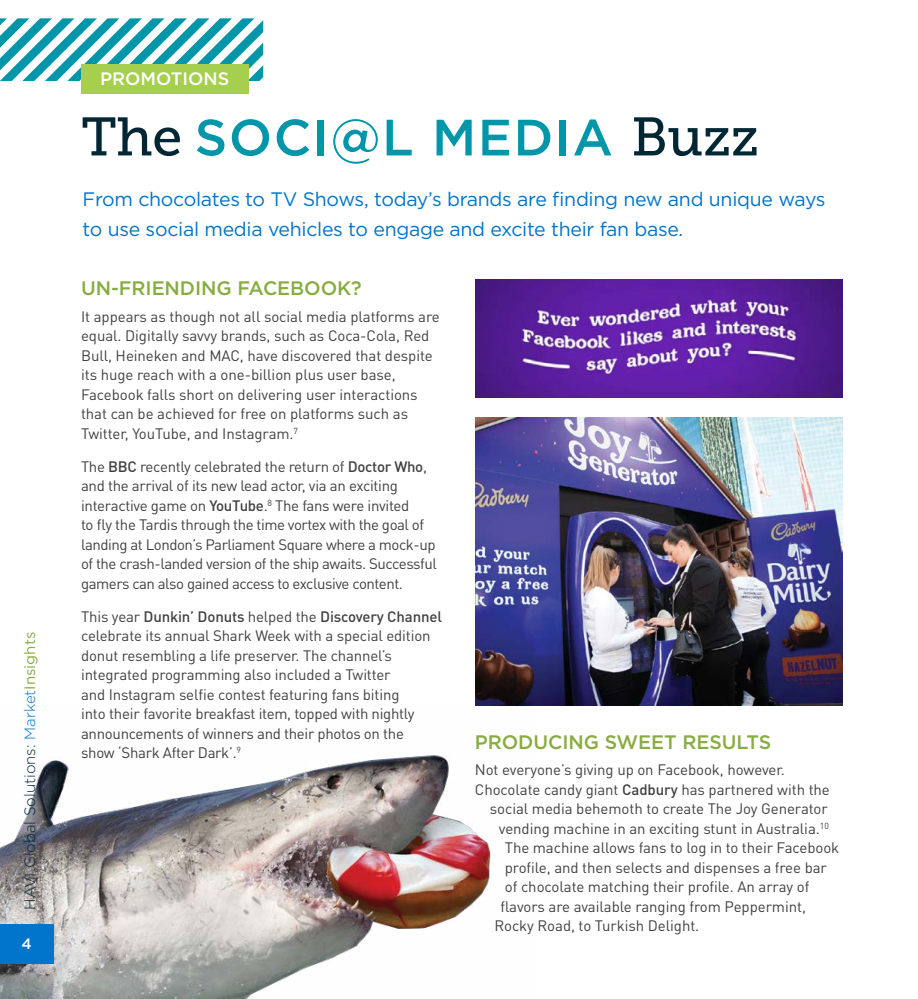
<style>
.page{position:relative;width:918px;height:999px;background:#fff}
.page>*{position:absolute;margin:0;border:0;box-sizing:border-box;transform-origin:0 0}
.t1{font:500 51px "Gotham";letter-spacing:.03em;color:#0096a9}
.t2{font:19.5px/30px "Gotham";letter-spacing:-.015em;color:#0075c9}
.t3{font:500 19.5px "Gotham";letter-spacing:-.005em;color:#87ac3f}
.t4{font:500 18px "Gotham";color:#fff}
.t5{font:15px/19.5px "DINOT";letter-spacing:-.01em;color:#414042}
.t6{font:15px/19.5px "DINOT";letter-spacing:-.03em;color:#414042}
.t7{font:300 15px "Gotham";color:#012735}
.t8{font:500 15px "Gotham";color:#fff}
.s1{color:#0075c9}
.s2{font-weight:400;color:#87ac3f}
.s3{font-family:"Museo Slab 500";font-weight:400;font-size:54px;color:#012735}
.s4{font-weight:500}
</style>
<div class="page">
<img style="left:0;top:705px;width:536px;height:294px">
<svg style="left:0;top:18px;width:263px;height:63px"></svg>
<div style="left:81px;top:64px;width:167px;height:29px;background:#a5cf4d"></div>
<div style="left:0;top:924px;width:53px;height:40px;background:#0075c9"></div>
<img style="left:475px;top:279px;width:368px;height:119px">
<img style="left:475px;top:418px;width:368px;height:287px">
<p class="t7" style="left:22px;top:910px;width:279px;rotate:-90deg">HAVI Global Solutions: <span class="s1">Market</span><span class="s2">Insights</span></p>
<p class="t8" style="left:22px;top:935px;width:12px">4</p>
<p class="t4" style="left:100px;top:68px;width:130px">PROMOTIONS</p>
<h1 class="t1" style="left:81px;top:108px;width:680px"><span class="s3">The</span> SOCI@L MEDIA <span class="s3">Buzz</span></h1>
<h2 class="t2" style="left:83px;top:184px;width:745px">From chocolates to TV Shows, today’s brands are finding new and unique ways to use social media vehicles to engage and excite their fan base.</h2>
<h2 class="t3" style="left:81px;top:277px;width:282px">UN-FRIENDING FACEBOOK?</h2>
<p class="t5" style="left:81px;top:306px;width:360px">It appears as though not all social media platforms are equal. Digitally savvy brands, such as Coca-Cola, Red Bull, Heineken and MAC, have discovered that despite its huge reach with a one-billion plus user base, Facebook falls short on delivering user interactions that can be achieved for free on platforms such as Twitter, YouTube, and Instagram.<sup>7</sup></p>
<p class="t6" style="left:81px;top:456px;width:357px">The <span class="s4">BBC</span> recently celebrated the return of <span class="s4">Doctor Who</span>, and the arrival of its new lead actor, via an exciting interactive game on <span class="s4">YouTube</span>.<sup>8</sup> The fans were invited<br>to fly the Tardis through the time vortex with the goal of landing at London’s Parliament Square where a mock-up of the crash-landed version of the ship awaits. Successful gamers can also gained access to exclusive content.</p>
<p class="t5" style="left:81px;top:606px;width:362px">This year <span class="s4">Dunkin’ Donuts</span> helped the <span class="s4">Discovery Channel </span>celebrate its annual Shark Week with a special edition donut resembling a life preserver. The channel’s integrated programming also included a Twitter<br>and Instagram selfie contest featuring fans biting<br>into their favorite breakfast item, topped with nightly announcements of winners and their photos on the<br>show ‘Shark After Dark’.<sup>9</sup></p>
<h2 class="t3" style="left:475px;top:731px;width:298px">PRODUCING SWEET RESULTS</h2>
<p class="t5" style="left:475px;top:760px;width:312px">Not everyone’s giving up on Facebook, however.</p>
<p class="t5" style="left:475px;top:779px;width:357px">Chocolate candy giant <span class="s4">Cadbury</span> has partnered with the</p>
<p class="t5" style="left:490px;top:799px;width:339px">social media behemoth to create The Joy Generator</p>
<p class="t5" style="left:499px;top:818px;width:332px">vending machine in an exciting stunt in Australia.<sup>10</sup></p>
<p class="t5" style="left:505px;top:838px;width:336px">The machine allows fans to log in to their Facebook</p>
<p class="t5" style="left:505px;top:857px;width:324px">profile, and then selects and dispenses a free bar</p>
<p class="t5" style="left:505px;top:877px;width:306px">of chocolate matching their profile. An array of</p>
<p class="t5" style="left:500px;top:896px;width:307px">flavors are available ranging from Peppermint,</p>
<p class="t5" style="left:494px;top:916px;width:206px">Rocky Road, to Turkish Delight.</p>
</div>
